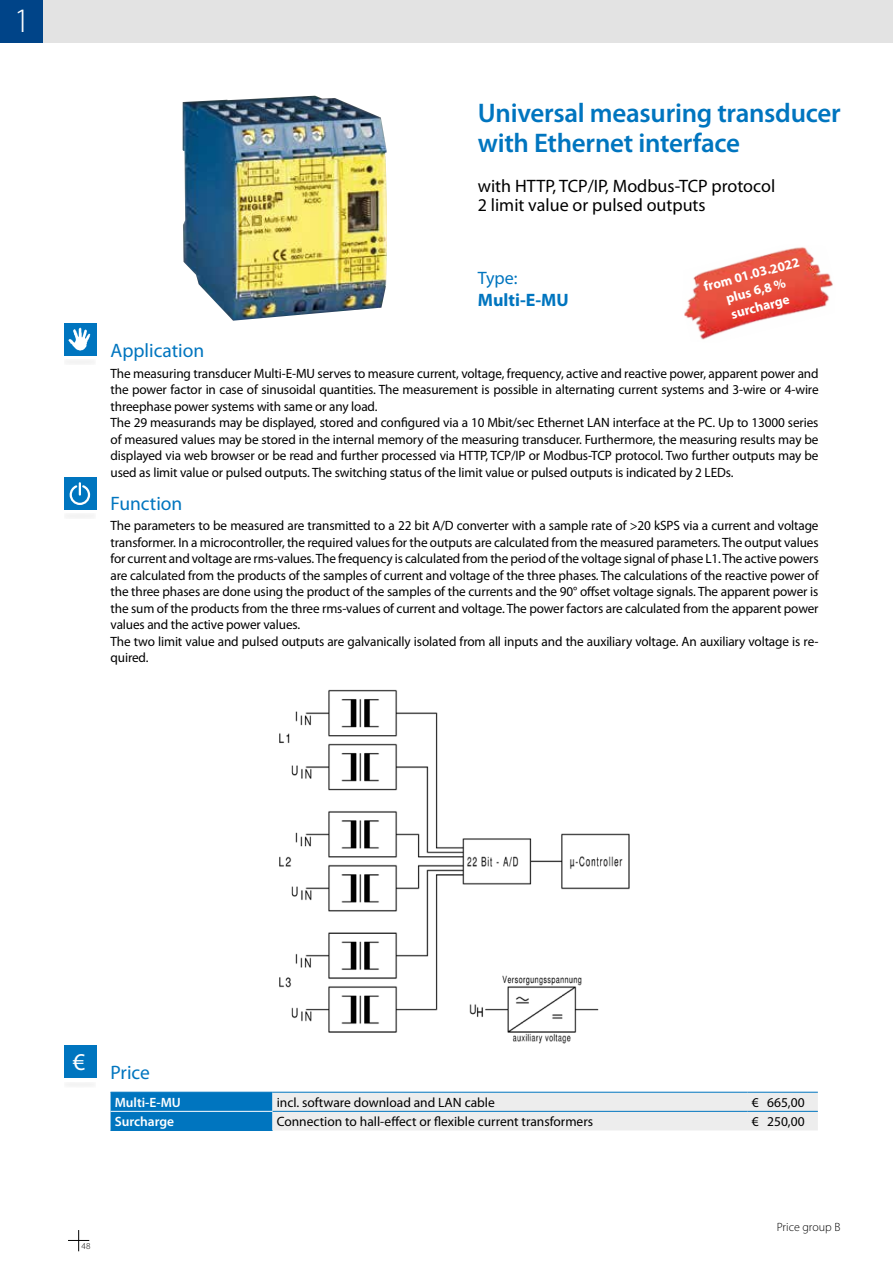
<style>
.page{position:relative;width:893px;height:1263px;background:#fff}
.page>*{position:absolute;margin:0;border:0;box-sizing:border-box;transform-origin:0 0}
.t1{font:300 34.35px "Myriad Pro";color:#fff}
.t2{font:600 27px/30px "Myriad Pro";letter-spacing:-.01em;color:#0075bf}
.t3{font:24.15px "Myriad Pro";color:#fff}
.t4{font:19.5px "Myriad Pro";color:#0075bf}
.t5{font:18px/19.8px "Myriad Pro";color:#000}
.t6{font:700 18px "Myriad Pro";color:#0075bf}
.t7{font:18px "Myriad Pro";color:#0075bf}
.t8{font:13.5px/16.5px "Myriad Pro";letter-spacing:-.01em;color:#000}
.t9{font:700 13.5px/16.8px "Myriad Pro";color:#fff;text-align:center}
.t10{font:600 13.5px "Myriad Pro";color:#fff}
.t11{font:300 12px "Myriad Pro";color:#000}
.t12{font:300 9px "Myriad Pro";color:#000}
</style>
<div class="page">
<svg style="left:68px;top:1230px;width:21px;height:21px"></svg>
<div style="left:0;top:0;width:893px;height:43px;background:#e3e3e3"></div>
<div style="left:0;top:0;width:43px;height:43px;background:#048"></div>
<img style="left:279px;top:689px;width:351px;height:354px">
<img style="left:183px;top:96px;width:204px;height:225px">
<svg style="left:111px;top:1093px;width:707px;height:37px;background:#b6d1e2"></svg>
<hr style="left:272px;top:1111px;width:475px;height:1px;background:#0075bf">
<hr style="left:111px;top:1130px;width:161px;height:1px;background:#0075bf">
<hr style="left:747px;top:1111px;width:71px;height:1px;background:#0075bf">
<hr style="left:111px;top:1092px;width:161px;height:1px;background:#0075bf">
<hr style="left:272px;top:1092px;width:475px;height:1px;background:#0075bf">
<hr style="left:747px;top:1092px;width:71px;height:1px;background:#0075bf">
<hr style="left:111px;top:1111px;width:161px;height:1px;background:#fff">
<div style="left:64px;top:323px;width:32px;height:33px;background:#0075bf"></div>
<img style="left:68px;top:328px;width:23px;height:23px">
<div style="left:64px;top:359px;width:32px;height:6px;background:#f4f4f4"></div>
<div style="left:64px;top:1082px;width:32px;height:5px;background:#f4f4f4"></div>
<div style="left:64px;top:1045px;width:32px;height:33px;background:#0075bf"></div>
<div style="left:64px;top:513px;width:32px;height:6px;background:#f4f4f4"></div>
<div style="left:64px;top:477px;width:32px;height:33px;background:#0075bf"></div>
<svg style="left:69px;top:483px;width:22px;height:22px"></svg>
<img style="left:684px;top:247px;width:149px;height:93px">
<h1 class="t1" style="left:14px;top:0;width:18px">1</h1>
<h2 class="t2" style="left:478px;top:97px;width:364px">Universal measuring transducer with Ethernet interface</h2>
<h3 class="t5" style="left:478px;top:175px;width:299px">with HTTP, TCP/IP, Modbus-TCP protocol<br>2 limit value or pulsed outputs</h3>
<h3 class="t7" style="left:478px;top:266px;width:41px">Type:</h3>
<h3 class="t6" style="left:478px;top:288px;width:92px">Multi-E-MU</h3>
<p class="t9" style="left:702px;top:278px;width:100px;rotate:-15deg">from 01.03.2022 plus 6,8 % surcharge</p>
<h3 class="t4" style="left:111px;top:338px;width:95px">Application</h3>
<p class="t8" style="left:111px;top:365px;width:710px">The measuring transducer Multi-E-MU serves to measure current, voltage, frequency, active and reactive power, apparent power and the power factor in case of sinusoidal quantities. The measurement is possible in alternating current systems and 3-wire or 4-wire threephase power systems with same or any load.<br>The 29 measurands may be displayed, stored and configured via a 10 Mbit/sec Ethernet LAN interface at the PC. Up to 13000 series of measured values may be stored in the internal memory of the measuring transducer. Furthermore, the measuring results may be displayed via web browser or be read and further processed via HTTP, TCP/IP or Modbus-TCP protocol. Two further outputs may be used as limit value or pulsed outputs. The switching status of the limit value or pulsed outputs is indicated by 2 LEDs.</p>
<h3 class="t4" style="left:111px;top:491px;width:73px">Function</h3>
<p class="t8" style="left:111px;top:517px;width:710px">The parameters to be measured are transmitted to a 22 bit A/D converter with a sample rate of &gt;20 kSPS via a current and voltage transformer. In a microcontroller, the required values for the outputs are calculated from the measured parameters. The output values for current and voltage are rms-values. The frequency is calculated from the period of the voltage signal of phase L1. The active powers are calculated from the products of the samples of current and voltage of the three phases. The calculations of the reactive power of the three phases are done using the product of the samples of the currents and the 90° offset voltage signals. The apparent power is the sum of the products from the three rms-values of current and voltage. The power factors are calculated from the apparent power values and the active power values.<br>The two limit value and pulsed outputs are galvanically isolated from all inputs and the auxiliary voltage. An auxiliary voltage is re&shy;quired.</p>
<h3 class="t3" style="left:73px;top:1046px;width:14px">€</h3>
<h3 class="t4" style="left:111px;top:1061px;width:41px">Price</h3>
<p class="t10" style="left:115px;top:1094px;width:68px">Multi-E-MU</p>
<p class="t8" style="left:277px;top:1094px;width:220px">incl. software download and LAN cable</p>
<p class="t8" style="left:752px;top:1094px;width:54px">€ 665,00</p>
<p class="t10" style="left:115px;top:1113px;width:61px">Surcharge</p>
<p class="t8" style="left:277px;top:1113px;width:318px">Connection to hall-effect or flexible current transformers</p>
<p class="t8" style="left:752px;top:1113px;width:54px">€ 250,00</p>
<p class="t12" style="left:82px;top:1241px;width:10px">48</p>
<p class="t11" style="left:777px;top:1220px;width:65px">Price group B</p>
</div>
